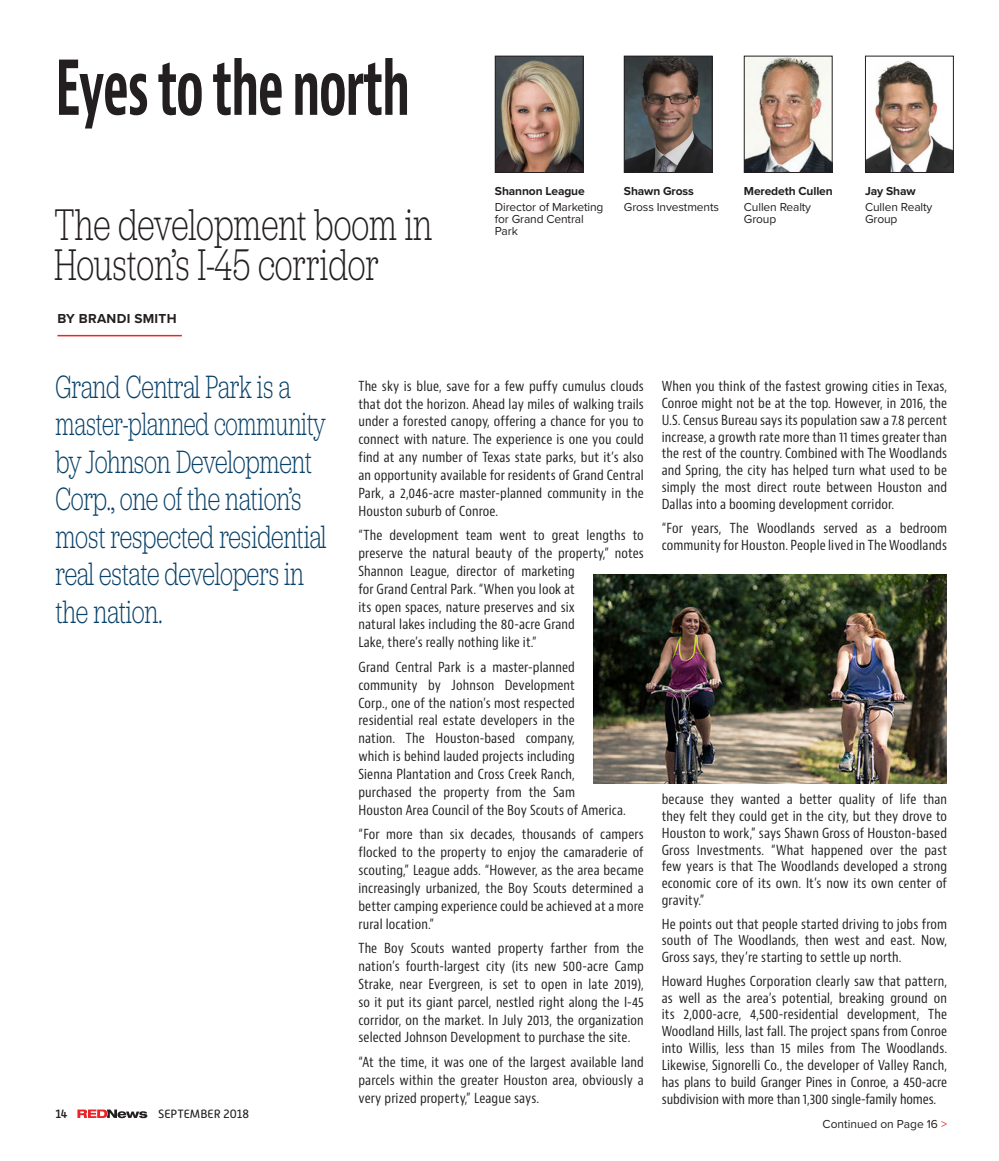
<style>
.page{position:relative;width:999px;height:1161px;background:#fff}
.page>*{position:absolute;margin:0;border:0;box-sizing:border-box;transform-origin:0 0}
.t1{font:700 condensed 73.5px "Bernino Sans";letter-spacing:-.02em;color:#231f20;scale:.71 1}
.t2{font:300 46.2px/40.5px "Jubilat";color:#231f20;scale:.71 1}
.t3{font:300 33.6px/37.5px "Jubilat";letter-spacing:-.015em;color:#094168;scale:.71 1}
.Editorial_Section_He{font:condensed 13.5px/17.9px "Bernino Sans";letter-spacing:.01em;color:#231f20;text-align:justify}
.t4{font:700 13.5px "Proxima Nova";letter-spacing:.02em;color:#231f20}
.Editorial_Section_He-2{font:12px/12px "Proxima Nova";letter-spacing:-.01em;color:#231f20}
.Editorial_Section_He-3{font:700 12px "Proxima Nova";letter-spacing:-.01em;color:#231f20}
.t5{font:12px "Alwyn New";color:#231f20}
.t6{font:500 12px "Alwyn New";color:#231f20}
.s1{color:#ee2326}
</style>
<div class="page">
<hr style="left:57px;top:335px;width:125px;height:1px;background:#ee2326">
<img style="left:746px;top:58px;width:84px;height:113px">
<div style="left:744px;top:56px;width:88px;height:117px;border:1px solid #231f20"></div>
<img style="left:626px;top:58px;width:84px;height:113px">
<div style="left:624px;top:56px;width:88px;height:117px;border:1px solid #231f20"></div>
<img style="left:497px;top:58px;width:84px;height:113px">
<div style="left:495px;top:56px;width:88px;height:117px;border:1px solid #231f20"></div>
<img style="left:593px;top:575px;width:353px;height:209px">
<svg style="left:77px;top:1110px;width:70px;height:8px"></svg>
<img style="left:867px;top:61px;width:85px;height:110px">
<div style="left:865px;top:56px;width:89px;height:117px;border:1px solid #231f20"></div>
<p class="t1" style="left:56px;top:43px;width:501px">Eyes to the north</p>
<p class="t2" style="left:54px;top:202px;width:535px">The development boom in<br>Houston’s I-45 corridor</p>
<p class="t4" style="left:57px;top:308px;width:121px">BY BRANDI SMITH</p>
<p class="Editorial_Section_He-3" style="left:495px;top:182px;width:91px">Shannon League</p>
<p class="Editorial_Section_He-2" style="left:495px;top:200px;width:110px">Director of Marketing for Grand Central<br>Park</p>
<p class="Editorial_Section_He-3" style="left:624px;top:182px;width:72px">Shawn Gross</p>
<p class="Editorial_Section_He-2" style="left:624px;top:200px;width:97px">Gross Investments</p>
<p class="Editorial_Section_He-3" style="left:744px;top:182px;width:90px">Meredeth Cullen</p>
<p class="Editorial_Section_He-2" style="left:744px;top:200px;width:69px">Cullen Realty<br>Group</p>
<p class="Editorial_Section_He-3" style="left:865px;top:182px;width:52px">Jay Shaw</p>
<p class="Editorial_Section_He-2" style="left:865px;top:200px;width:69px">Cullen Realty<br>Group</p>
<p class="t3" style="left:56px;top:367px;width:384px">Grand Central Park is a master-planned community by Johnson Development<br>Corp., one of the nation’s most respected residential real estate developers in the nation.</p>
<p class="t6" style="left:56px;top:1107px;width:14px">14</p>
<p class="t5" style="left:158px;top:1107px;width:92px">SEPTEMBER 2018</p>
<p class="Editorial_Section_He" style="left:358px;top:377px;width:287px">The sky is blue, save for a few puffy cumulus clouds that dot the horizon. Ahead lay miles of walking trails under a forested canopy, offering a chance for you to connect with nature. The experience is one you could find at any number of Texas state parks, but it’s also an opportunity available for residents of Grand Central Park, a 2,046-acre master-planned community in the Houston suburb of Conroe.</p>
<p class="Editorial_Section_He" style="left:358px;top:527px;width:287px;text-align:left">“The development team went to great lengths to preserve the natural beauty of the property,” notes Shannon League, director of marketing<br>for Grand Central Park. “When you look at<br>its open spaces, nature preserves and six<br>natural lakes including the 80-acre Grand<br>Lake, there’s really nothing like it.”</p>
<p class="Editorial_Section_He" style="left:358px;top:658px;width:269px;text-align:left">Grand Central Park is a master-planned community by Johnson Development<br>Corp., one of the nation’s most respected residential real estate developers in the<br>nation. The Houston-based company,<br>which is behind lauded projects including<br>Sienna Plantation and Cross Creek Ranch, purchased the property from the Sam<br>Houston Area Council of the Boy Scouts of America.</p>
<p class="Editorial_Section_He" style="left:358px;top:826px;width:287px">“For more than six decades, thousands of campers flocked to the property to enjoy the camaraderie of scouting,” League adds. “However, as the area became increasingly urbanized, the Boy Scouts determined a better camping experience could be achieved at a more rural location.”</p>
<p class="Editorial_Section_He" style="left:358px;top:940px;width:287px">The Boy Scouts wanted property farther from the nation’s fourth-largest city (its new 500-acre Camp Strake, near Evergreen, is set to open in late 2019), so it put its giant parcel, nestled right along the I-45 corridor, on the market. In July 2013, the organization selected Johnson Development to purchase the site.</p>
<p class="Editorial_Section_He" style="left:358px;top:1054px;width:287px">“At the time, it was one of the largest available land parcels within the greater Houston area, obviously a very prized property,” League says.</p>
<p class="Editorial_Section_He" style="left:662px;top:378px;width:287px;line-height:17px">When you think of the fastest growing cities in Texas, Conroe might not be at the top. However, in 2016, the U.S. Census Bureau says its population saw a 7.8 percent increase, a growth rate more than 11 times greater than the rest of the country. Combined with The Woodlands and Spring, the city has helped turn what used to be simply the most direct route between Houston and Dallas into a booming development corridor.</p>
<p class="Editorial_Section_He" style="left:662px;top:520px;width:287px;line-height:17px">“For years, The Woodlands served as a bedroom community for Houston. People lived in The Woodlands</p>
<p class="Editorial_Section_He" style="left:662px;top:791px;width:287px;line-height:16.8px">because they wanted a better quality of life than they felt they could get in the city, but they drove to Houston to work,” says Shawn Gross of Houston-based Gross Investments. “What happened over the past few years is that The Woodlands developed a strong economic core of its own. It’s now its own center of gravity.”</p>
<p class="Editorial_Section_He" style="left:662px;top:916px;width:287px;line-height:16.8px">He points out that people started driving to jobs from south of The Woodlands, then west and east. Now, Gross says, they’re starting to settle up north.</p>
<p class="Editorial_Section_He" style="left:662px;top:973px;width:287px;line-height:16.8px">Howard Hughes Corporation clearly saw that pattern, as well as the area’s potential, breaking ground on its 2,000-acre, 4,500-residential development, The Woodland Hills, last fall. The project spans from Conroe into Willis, less than 15 miles from The Woodlands.<br>Likewise, Signorelli Co., the developer of Valley Ranch, has plans to build Granger Pines in Conroe, a 450-acre subdivision with more than 1,300 single-family homes.</p>
<p class="Editorial_Section_He-2" style="left:823px;top:1117px;width:126px">Continued on Page 16 <span class="s1">&gt;</span></p>
</div>
